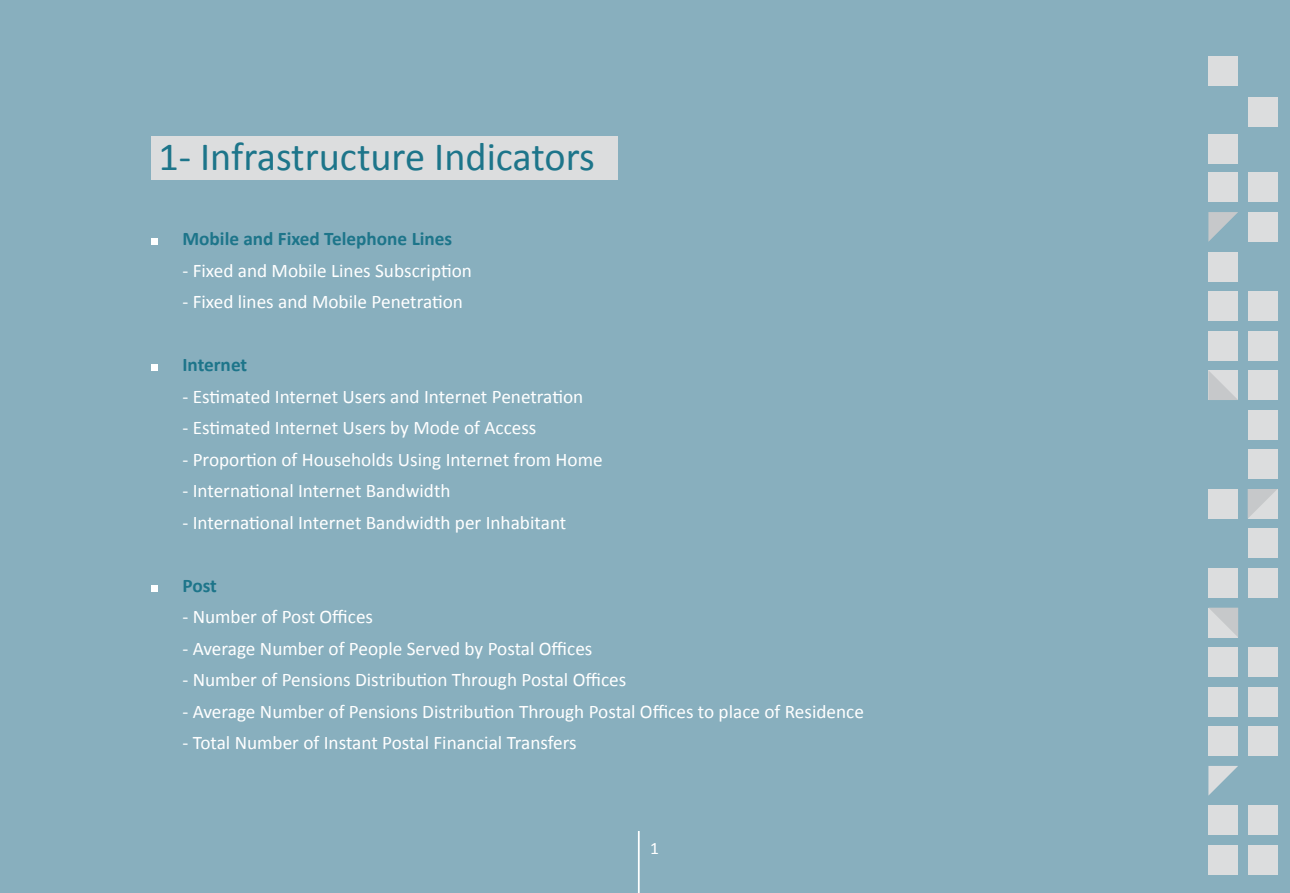
<style>
.page{position:relative;width:1290px;height:893px;background:#fff}
.page>*{position:absolute;margin:0;border:0;box-sizing:border-box;transform-origin:0 0}
.t1{font:40.25px "Calibri";color:#1d758a}
.t2{font:19.25px "Calibri";color:#fff}
.t3{font:700 19.25px "Calibri";color:#1d758a}
.t4{font:17.5px "Calibri";color:#fff}
</style>
<div class="page">
<div style="left:1px;top:0;width:1289px;height:893px;background:#88afbe"></div>
<div style="left:1208px;top:845px;width:30px;height:30px;background:#dcddde"></div>
<div style="left:1208px;top:805px;width:30px;height:30px;background:#dcddde"></div>
<div style="left:1208px;top:726px;width:30px;height:30px;background:#dcddde"></div>
<div style="left:1208px;top:687px;width:30px;height:29px;background:#dcddde"></div>
<div style="left:1208px;top:647px;width:30px;height:30px;background:#dcddde"></div>
<div style="left:1208px;top:568px;width:30px;height:30px;background:#dcddde"></div>
<div style="left:1208px;top:489px;width:30px;height:30px;background:#dcddde"></div>
<div style="left:1208px;top:331px;width:30px;height:29px;background:#dcddde"></div>
<div style="left:1208px;top:291px;width:30px;height:30px;background:#dcddde"></div>
<div style="left:1208px;top:252px;width:30px;height:29px;background:#dcddde"></div>
<svg style="left:1208px;top:212px;width:30px;height:30px"></svg>
<div style="left:1208px;top:173px;width:30px;height:29px;background:#dcddde"></div>
<div style="left:1247px;top:845px;width:30px;height:30px;background:#dcddde"></div>
<div style="left:1247px;top:805px;width:30px;height:30px;background:#dcddde"></div>
<div style="left:1247px;top:726px;width:30px;height:30px;background:#dcddde"></div>
<div style="left:1247px;top:687px;width:30px;height:29px;background:#dcddde"></div>
<div style="left:1247px;top:647px;width:30px;height:30px;background:#dcddde"></div>
<div style="left:1247px;top:568px;width:30px;height:30px;background:#dcddde"></div>
<div style="left:1247px;top:529px;width:30px;height:29px;background:#dcddde"></div>
<div style="left:1247px;top:449px;width:30px;height:30px;background:#dcddde"></div>
<div style="left:1247px;top:410px;width:30px;height:30px;background:#dcddde"></div>
<div style="left:1247px;top:370px;width:30px;height:30px;background:#dcddde"></div>
<div style="left:1247px;top:331px;width:30px;height:29px;background:#dcddde"></div>
<div style="left:1247px;top:291px;width:30px;height:30px;background:#dcddde"></div>
<div style="left:1247px;top:212px;width:30px;height:30px;background:#dcddde"></div>
<div style="left:1247px;top:173px;width:30px;height:29px;background:#dcddde"></div>
<svg style="left:1208px;top:766px;width:30px;height:30px"></svg>
<svg style="left:1208px;top:608px;width:30px;height:29px"></svg>
<svg style="left:1208px;top:370px;width:30px;height:30px"></svg>
<svg style="left:1247px;top:489px;width:30px;height:30px"></svg>
<div style="left:1208px;top:134px;width:30px;height:30px;background:#dcddde"></div>
<div style="left:1208px;top:57px;width:30px;height:29px;background:#dcddde"></div>
<div style="left:1247px;top:97px;width:30px;height:30px;background:#dcddde"></div>
<div style="left:151px;top:136px;width:466px;height:44px;background:#dcddde"></div>
<div style="left:151px;top:238px;width:7px;height:7px;background:#fff"></div>
<div style="left:151px;top:364px;width:7px;height:7px;background:#fff"></div>
<div style="left:151px;top:585px;width:7px;height:7px;background:#fff"></div>
<hr style="left:638px;top:831px;width:2px;height:62px;background:#fff">
<h1 class="t1" style="left:158px;top:131px;width:438px">1- Infrastructure Indicators</h1>
<p class="t3" style="left:182px;top:227px;width:271px">Mobile and Fixed Telephone Lines</p>
<p class="t2" style="left:182px;top:258px;width:291px">- Fixed and Mobile Lines Subscription</p>
<p class="t2" style="left:182px;top:290px;width:282px">- Fixed lines and Mobile Penetration</p>
<p class="t3" style="left:182px;top:353px;width:66px">Internet</p>
<p class="t2" style="left:182px;top:384px;width:402px">- Estimated Internet Users and Internet Penetration</p>
<p class="t2" style="left:182px;top:416px;width:355px">- Estimated Internet Users by Mode of Access</p>
<p class="t2" style="left:182px;top:447px;width:422px">- Proportion of Households Using Internet from Home</p>
<p class="t2" style="left:182px;top:479px;width:270px">- International Internet Bandwidth</p>
<p class="t2" style="left:182px;top:510px;width:385px">- International Internet Bandwidth per Inhabitant</p>
<p class="t3" style="left:182px;top:573px;width:36px">Post</p>
<p class="t2" style="left:182px;top:605px;width:192px">- Number of Post Offices</p>
<p class="t2" style="left:182px;top:636px;width:411px">- Average Number of People Served by Postal Offices</p>
<p class="t2" style="left:182px;top:668px;width:445px">- Number of Pensions Distribution Through Postal Offices</p>
<p class="t2" style="left:182px;top:699px;width:683px">- Average Number of Pensions Distribution Through Postal Offices to place of Residence</p>
<p class="t2" style="left:182px;top:731px;width:396px">- Total Number of Instant Postal Financial Transfers</p>
<p class="t4" style="left:650px;top:837px;width:10px">1</p>
</div>
